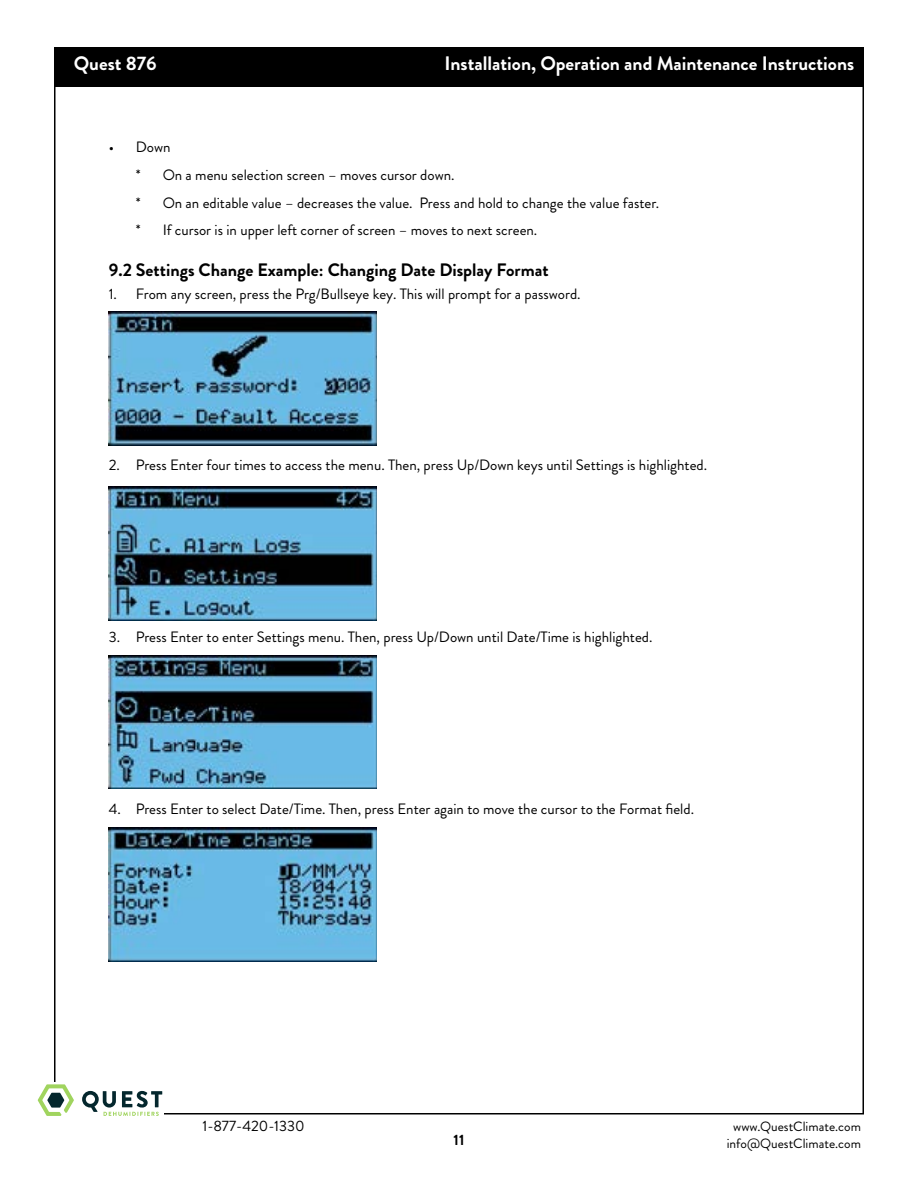
<style>
.page{position:relative;width:918px;height:1188px;background:#fff}
.page>*{position:absolute;margin:0;border:0;box-sizing:border-box;transform-origin:0 0}
.t1{font:700 19.5px "Brandon Grotesque";color:#fff}
.t2{font:700 18px "Brandon Grotesque";color:#000}
.t3{font:15px/27.8px "Brandon Grotesque";color:#000}
.t4{font:700 15px "Brandon Grotesque";color:#000}
.t5{font:13.5px/16.2px "Brandon Grotesque";color:#000;text-align:center}
</style>
<div class="page">
<div style="left:54px;top:47px;width:810px;height:40px;background:#000"></div>
<svg style="left:38px;top:1084px;width:36px;height:32px"></svg>
<svg style="left:82px;top:1091px;width:80px;height:25px"></svg>
<img style="left:109px;top:311px;width:268px;height:134px">
<img style="left:109px;top:486px;width:268px;height:134px">
<img style="left:109px;top:655px;width:268px;height:134px">
<img style="left:109px;top:827px;width:268px;height:135px">
<h1 class="t1" style="left:74px;top:50px;width:84px">Quest 876</h1>
<h1 class="t1" style="left:445px;top:50px;width:411px">Installation, Operation and Maintenance Instructions</h1>
<p class="t3" style="left:136px;top:133px;width:525px;text-indent:-27px">• Down<br>* On a menu selection screen – moves cursor down.<br>* On an editable value – decreases the value. Press and hold to change the value faster. * If cursor is in upper left corner of screen – moves to next screen.</p>
<p class="t2" style="left:109px;top:258px;width:441px">9.2 Settings Change Example: Changing Date Display Format</p>
<p class="t3" style="left:109px;top:280px;width:473px">1. From any screen, press the Prg/Bullseye key. This will prompt for a password.</p>
<p class="t3" style="left:109px;top:452px;width:600px">2. Press Enter four times to access the menu. Then, press Up/Down keys until Settings is highlighted.</p>
<p class="t3" style="left:109px;top:623px;width:545px">3. Press Enter to enter Settings menu. Then, press Up/Down until Date/Time is highlighted.</p>
<p class="t3" style="left:109px;top:795px;width:587px">4. Press Enter to select Date/Time. Then, press Enter again to move the cursor to the Format field.</p>
<p class="t3" style="left:202px;top:1112px;width:104px">1-877-420-1330</p>
<p class="t4" style="left:454px;top:1129px;width:12px">11</p>
<p class="t5" style="left:727px;top:1119px;width:136px">www.QuestClimate.com info@QuestClimate.com</p>
</div>
